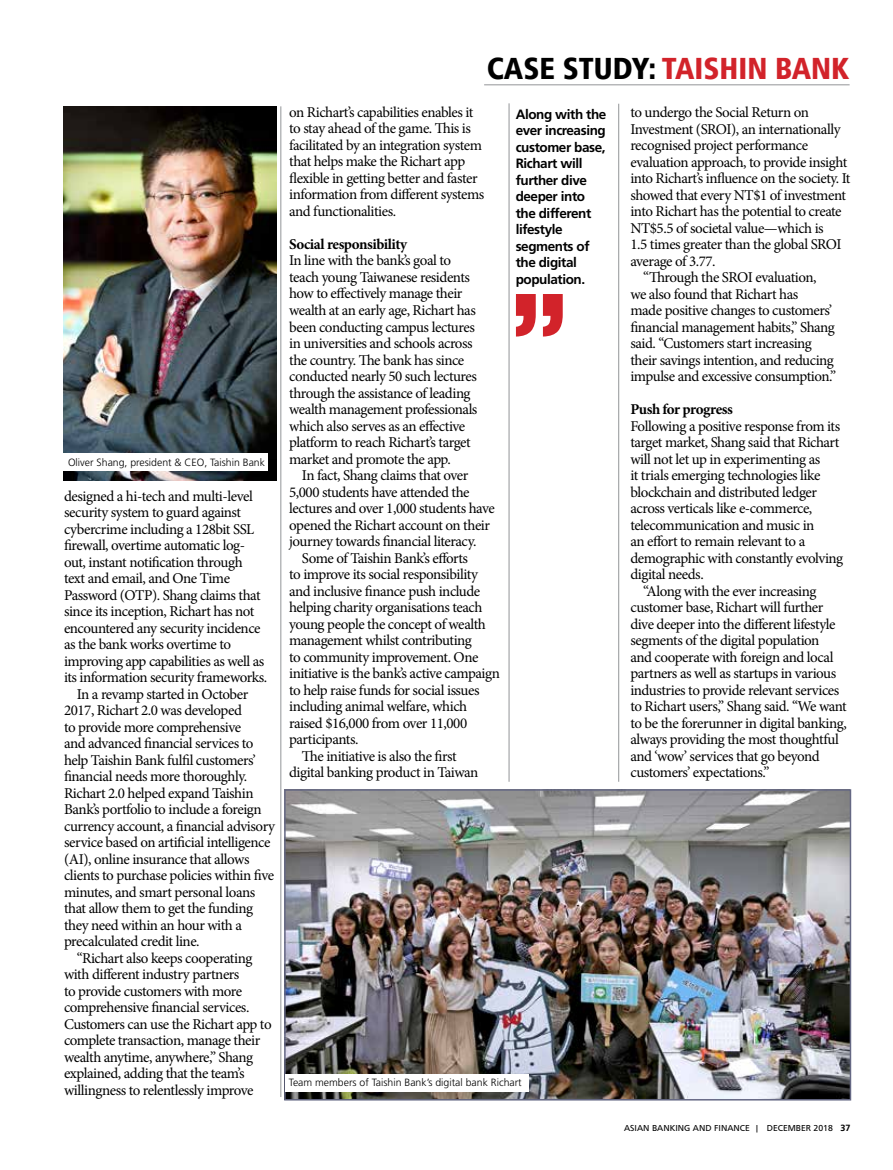
<style>
.page{position:relative;width:893px;height:1170px;background:#fff}
.page>*{position:absolute;margin:0;border:0;box-sizing:border-box;transform-origin:0 0}
.t1{font:900 condensed 30px "Frutiger";color:#000}
.t2{font:900 condensed 30px "Frutiger";color:#d2232a}
.t3{font:15px/16.5px "Minion Pro";letter-spacing:-.03em;color:#000}
.t4{font:700 15px "Minion Pro";letter-spacing:-.03em;color:#000}
.t5{font:700 13.5px/16.5px "Frutiger";letter-spacing:-.03em;color:#000}
.t6{font:300 10.5px "Frutiger";color:#000}
.t7{font:9px "Frutiger";color:#000}
.s1{color:#d2232a}
.s2{font-weight:700}
</style>
<div class="page">
<hr style="left:484px;top:84px;width:366px;height:1px;background:#939598">
<hr style="left:281px;top:106px;width:1px;height:990px;background:#939598">
<hr style="left:509px;top:103px;width:1px;height:678px;background:#939598">
<hr style="left:618px;top:104px;width:1px;height:677px;background:#939598">
<svg style="left:516px;top:294px;width:47px;height:42px"></svg>
<img style="left:287px;top:792px;width:561px;height:305px">
<div style="left:284px;top:789px;width:567px;height:311px;border:2px solid #656884"></div>
<img style="left:64px;top:106px;width:213px;height:374px">
<div style="left:64px;top:453px;width:204px;height:17px;background:#fff"></div>
<div style="left:285px;top:1073px;width:243px;height:17px;background:#fff"></div>
<p class="t6" style="left:68px;top:456px;width:199px">Oliver Shang, president &amp; CEO, Taishin Bank</p>
<p class="t3" style="left:64px;top:487px;width:190px">designed a hi-tech and multi-level</p>
<p class="t3" style="left:64px;top:504px;width:179px">security system to guard against</p>
<p class="t3" style="left:64px;top:520px;width:192px">cybercrime including a 128bit SSL</p>
<p class="t3" style="left:64px;top:537px;width:183px">firewall, overtime automatic log-</p>
<p class="t3" style="left:64px;top:553px;width:180px">out, instant notification through</p>
<p class="t3" style="left:64px;top:570px;width:168px">text and email, and One Time</p>
<p class="t3" style="left:64px;top:586px;width:198px">Password (OTP). Shang claims that</p>
<p class="t3" style="left:64px;top:603px;width:192px">since its inception, Richart has not</p>
<p class="t3" style="left:64px;top:619px;width:198px">encountered any security incidence</p>
<p class="t3" style="left:64px;top:636px;width:169px">as the bank works overtime to</p>
<p class="t3" style="left:64px;top:652px;width:202px">improving app capabilities as well as</p>
<p class="t3" style="left:64px;top:669px;width:205px">its information security frameworks.</p>
<p class="t3" style="left:77px;top:685px;width:173px">In a revamp started in October</p>
<p class="t3" style="left:64px;top:702px;width:180px">2017, Richart 2.0 was developed</p>
<p class="t3" style="left:64px;top:718px;width:179px">to provide more comprehensive</p>
<p class="t3" style="left:64px;top:735px;width:191px">and advanced financial services to</p>
<p class="t3" style="left:64px;top:751px;width:193px">help Taishin Bank fulfil customers’</p>
<p class="t3" style="left:64px;top:768px;width:185px">financial needs more thoroughly.</p>
<p class="t3" style="left:64px;top:784px;width:191px">Richart 2.0 helped expand Taishin</p>
<p class="t3" style="left:64px;top:801px;width:199px">Bank’s portfolio to include a foreign</p>
<p class="t3" style="left:64px;top:817px;width:213px">currency account, a financial advisory</p>
<p class="t3" style="left:64px;top:834px;width:208px">service based on artificial intelligence</p>
<p class="t3" style="left:64px;top:850px;width:187px">(AI), online insurance that allows</p>
<p class="t3" style="left:64px;top:867px;width:212px">clients to purchase policies within five</p>
<p class="t3" style="left:64px;top:883px;width:193px">minutes, and smart personal loans</p>
<p class="t3" style="left:64px;top:900px;width:191px">that allow them to get the funding</p>
<p class="t3" style="left:64px;top:916px;width:179px">they need within an hour with a</p>
<p class="t3" style="left:64px;top:933px;width:137px">precalculated credit line.</p>
<p class="t3" style="left:77px;top:949px;width:177px">“Richart also keeps cooperating</p>
<p class="t3" style="left:64px;top:966px;width:177px">with different industry partners</p>
<p class="t3" style="left:64px;top:982px;width:180px">to provide customers with more</p>
<p class="t3" style="left:64px;top:999px;width:187px">comprehensive financial services.</p>
<p class="t3" style="left:64px;top:1015px;width:209px">Customers can use the Richart app to</p>
<p class="t3" style="left:64px;top:1032px;width:198px">complete transaction, manage their</p>
<p class="t3" style="left:64px;top:1048px;width:191px">wealth anytime, anywhere,” Shang</p>
<p class="t3" style="left:64px;top:1065px;width:182px">explained, adding that the team’s</p>
<p class="t3" style="left:64px;top:1081px;width:191px">willingness to relentlessly improve</p>
<h1 class="t1" style="left:487px;top:50px;width:191px">CASE STUDY: <span class="s1">TAISHIN</span></h1>
<h1 class="t2" style="left:775px;top:50px;width:76px">BAN K</h1>
<p class="t3" style="left:289px;top:104px;width:197px">on Richart’s capabilities enables it to stay ahead of the game. This is facilitated by an integration system that helps make the Richart app flexible in getting better and faster information from different systems and functionalities.</p>
<p class="t4" style="left:289px;top:233px;width:119px">Social responsibility</p>
<p class="t3" style="left:289px;top:252px;width:190px">In line with the bank’s goal to teach young Taiwanese residents how to effectively manage their wealth at an early age, Richart has been conducting campus lectures in universities and schools across the country. The bank has since conducted nearly 50 such lectures through the assistance of leading wealth management professionals which also serves as an effective platform to reach Richart’s target market and promote the app.</p>
<p class="t3" style="left:302px;top:467px;width:168px">In fact, Shang claims that over</p>
<p class="t3" style="left:289px;top:483px;width:182px">5,000 students have attended the</p>
<p class="t3" style="left:289px;top:500px;width:207px">lectures and over 1,000 students have</p>
<p class="t3" style="left:289px;top:516px;width:202px">opened the Richart account on their</p>
<p class="t3" style="left:289px;top:533px;width:189px">journey towards financial literacy.</p>
<p class="t3" style="left:302px;top:549px;width:168px">Some of Taishin Bank’s efforts</p>
<p class="t3" style="left:289px;top:566px;width:190px">to improve its social responsibility</p>
<p class="t3" style="left:289px;top:582px;width:193px">and inclusive finance push include</p>
<p class="t3" style="left:289px;top:599px;width:195px">helping charity organisations teach</p>
<p class="t3" style="left:289px;top:615px;width:198px">young people the concept of wealth</p>
<p class="t3" style="left:289px;top:632px;width:184px">management whilst contributing</p>
<p class="t3" style="left:289px;top:648px;width:191px">to community improvement. One</p>
<p class="t3" style="left:289px;top:665px;width:212px">initiative is the bank’s active campaign</p>
<p class="t3" style="left:289px;top:681px;width:192px">to help raise funds for social issues</p>
<p class="t3" style="left:289px;top:698px;width:180px">including animal welfare, which</p>
<p class="t3" style="left:289px;top:714px;width:180px">raised $16,000 from over 11,000</p>
<p class="t3" style="left:289px;top:731px;width:71px">participants.</p>
<p class="t3" style="left:302px;top:747px;width:156px">The initiative is also the first</p>
<p class="t3" style="left:289px;top:764px;width:191px">digital banking product in Taiwan</p>
<p class="t5" style="left:516px;top:106px;width:92px">Along with the ever increasing customer base,<br>Richart will further dive deeper into the different lifestyle segments of the digital population.</p>
<p class="t3" style="left:630px;top:104px;width:180px">to undergo the Social Return on</p>
<p class="t3" style="left:630px;top:120px;width:212px">Investment (SROI), an internationally</p>
<p class="t3" style="left:630px;top:137px;width:179px">recognised project performance</p>
<p class="t3" style="left:630px;top:153px;width:218px">evaluation approach, to provide insight</p>
<p class="t3" style="left:630px;top:170px;width:222px">into Richart’s influence on the society. It</p>
<p class="t3" style="left:630px;top:186px;width:217px">showed that every NT$1 of investment</p>
<p class="t3" style="left:630px;top:203px;width:213px">into Richart has the potential to create</p>
<p class="t3" style="left:630px;top:219px;width:195px">NT$5.5 of societal value—which is</p>
<p class="t3" style="left:630px;top:236px;width:213px">1.5 times greater than the global SROI</p>
<p class="t3" style="left:630px;top:252px;width:87px">average of 3.77.</p>
<p class="t3" style="left:643px;top:269px;width:175px">“Through the SROI evaluation,</p>
<p class="t3" style="left:630px;top:285px;width:169px">we also found that Richart has</p>
<p class="t3" style="left:630px;top:302px;width:203px">made positive changes to customers’</p>
<p class="t3" style="left:630px;top:318px;width:206px">financial management habits,” Shang</p>
<p class="t3" style="left:630px;top:335px;width:183px">said. “Customers start increasing</p>
<p class="t3" style="left:630px;top:351px;width:205px">their savings intention, and reducing</p>
<p class="t3" style="left:630px;top:368px;width:207px">impulse and excessive consumption.”</p>
<p class="t4" style="left:630px;top:399px;width:104px">Push for progress</p>
<p class="t3" style="left:630px;top:417px;width:211px">Following a positive response from its</p>
<p class="t3" style="left:630px;top:434px;width:211px">target market, Shang said that Richart</p>
<p class="t3" style="left:630px;top:450px;width:191px">will not let up in experimenting as</p>
<p class="t3" style="left:630px;top:467px;width:192px">it trials emerging technologies like</p>
<p class="t3" style="left:630px;top:483px;width:188px">blockchain and distributed ledger</p>
<p class="t3" style="left:630px;top:500px;width:183px">across verticals like e-commerce,</p>
<p class="t3" style="left:630px;top:516px;width:186px">telecommunication and music in</p>
<p class="t3" style="left:630px;top:533px;width:176px">an effort to remain relevant to a</p>
<p class="t3" style="left:630px;top:549px;width:214px">demographic with constantly evolving</p>
<p class="t3" style="left:630px;top:566px;width:75px">digital needs.</p>
<p class="t3" style="left:643px;top:582px;width:175px">“Along with the ever increasing</p>
<p class="t3" style="left:630px;top:599px;width:195px">customer base, Richart will further</p>
<p class="t3" style="left:630px;top:615px;width:207px">dive deeper into the different lifestyle</p>
<p class="t3" style="left:630px;top:632px;width:191px">segments of the digital population</p>
<p class="t3" style="left:630px;top:648px;width:205px">and cooperate with foreign and local</p>
<p class="t3" style="left:630px;top:665px;width:207px">partners as well as startups in various</p>
<p class="t3" style="left:630px;top:681px;width:210px">industries to provide relevant services</p>
<p class="t3" style="left:630px;top:698px;width:218px">to Richart users,” Shang said. “We want</p>
<p class="t3" style="left:630px;top:714px;width:218px">to be the forerunner in digital banking,</p>
<p class="t3" style="left:630px;top:731px;width:210px">always providing the most thoughtful</p>
<p class="t3" style="left:630px;top:747px;width:191px">and ‘wow’ services that go beyond</p>
<p class="t3" style="left:630px;top:764px;width:141px">customers’ expectations.”</p>
<p class="t6" style="left:289px;top:1076px;width:234px">Team members of Taishin Bank’s digital bank Richart</p>
<p class="t7" style="left:624px;top:1122px;width:228px">ASIAN BANKING AND FINANCE | DECEMBER 2018 <span class="s2">37</span></p>
</div>
